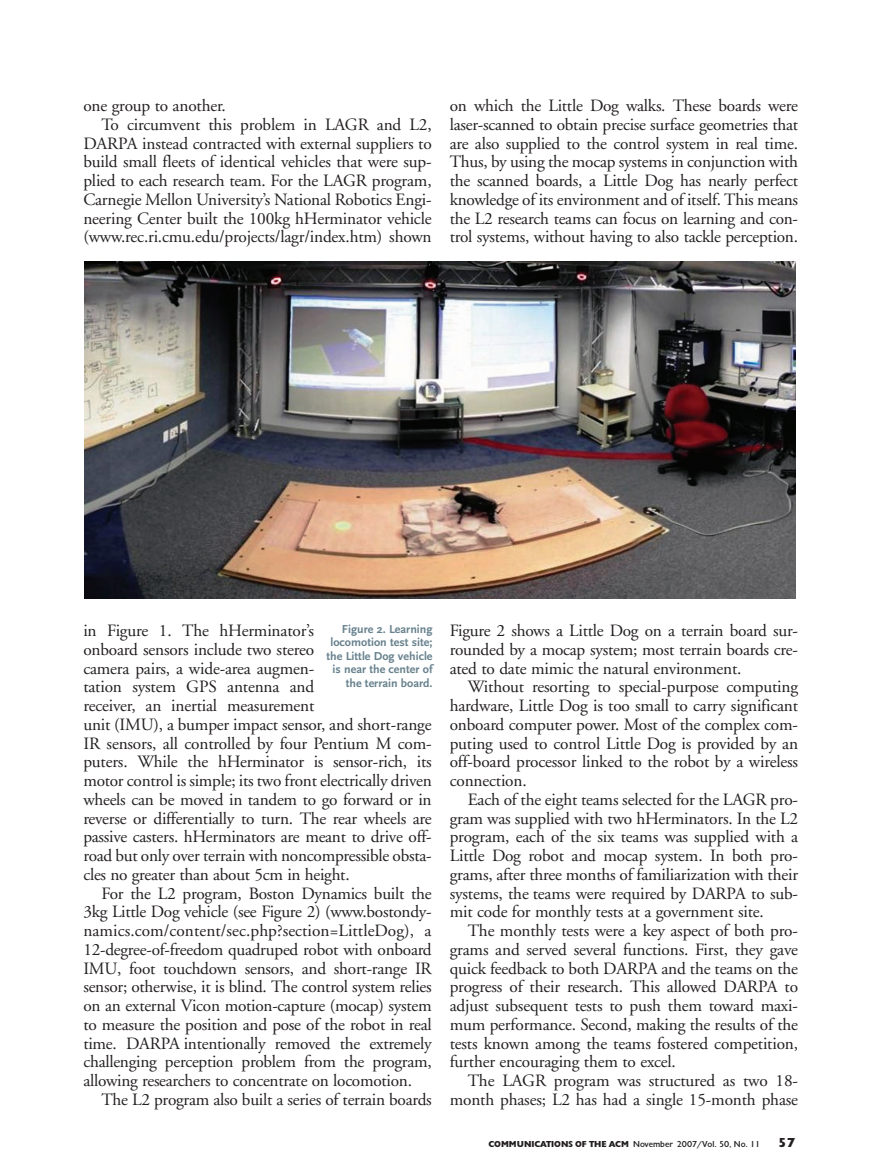
<style>
.page{position:relative;width:879px;height:1174px;background:#fff}
.page>*{position:absolute;margin:0;border:0;box-sizing:border-box;transform-origin:0 0}
.t1{font:17.25px/18.8px "Adobe Garamond";letter-spacing:-.01em;color:#231f20;text-align:justify}
.t2{font:900 13.5px "Gill";color:#231f20}
.t3{font:700 12px/13.5px "Scala Sans";color:#67818d;text-align:right}
.t4{font:9px "Gill";color:#231f20}
.s1{font-weight:900}
</style>
<div class="page">
<img style="left:84px;top:262px;width:711px;height:336px">
<p class="t1" style="left:83px;top:98px;width:144px">one group to another.</p>
<p class="t1" style="left:101px;top:116px;width:332px">To circumvent this problem in LAGR and L2,</p>
<p class="t1" style="left:83px;top:135px;width:350px">DARPA instead contracted with external suppliers to</p>
<p class="t1" style="left:83px;top:154px;width:350px">build small fleets of identical vehicles that were sup-</p>
<p class="t1" style="left:83px;top:173px;width:349px">plied to each research team. For the LAGR program,</p>
<p class="t1" style="left:83px;top:191px;width:349px">Carnegie Mellon University’s National Robotics Engi-</p>
<p class="t1" style="left:83px;top:210px;width:349px">neering Center built the 100kg hHerminator vehicle</p>
<p class="t1" style="left:83px;top:229px;width:350px">(www.rec.ri.cmu.edu/projects/lagr/index.htm) shown</p>
<p class="t1" style="left:449px;top:98px;width:350px">on which the Little Dog walks. These boards were laser-scanned to obtain precise surface geometries that are also supplied to the control system in real time.<br>Thus, by using the mocap systems in conjunction with the scanned boards, a Little Dog has nearly perfect knowledge of its environment and of itself. This means the L2 research teams can focus on learning and con&shy;trol systems, without having to also tackle perception.</p>
<p class="t1" style="left:83px;top:623px;width:350px;text-align:left">in Figure 1. The hHerminator’s<br>onboard sensors include two stereo<br>camera pairs, a wide-area augmen-<br>tation system GPS antenna and<br>receiver, an inertial measurement<br>unit (IMU), a bumper impact sensor, and short-range IR sensors, all controlled by four Pentium M com&shy;puters. While the hHerminator is sensor-rich, its motor control is simple; its two front electrically driven wheels can be moved in tandem to go forward or in reverse or differentially to turn. The rear wheels are passive casters. hHerminators are meant to drive off&shy;road but only over terrain with noncompressible obsta&shy;cles no greater than about 5cm in height.</p>
<p class="t1" style="left:83px;top:885px;width:350px;text-indent:18px">For the L2 program, Boston Dynamics built the 3kg Little Dog vehicle (see Figure 2) (www.bostondy&shy;namics.com/content/sec.php?section=LittleDog), a 12-degree-of-freedom quadruped robot with onboard IMU, foot touchdown sensors, and short-range IR sensor; otherwise, it is blind. The control system relies on an external Vicon motion-capture (mocap) system to measure the position and pose of the robot in real time. DARPA intentionally removed the extremely challenging perception problem from the program, allowing researchers to concentrate on locomotion.</p>
<p class="t1" style="left:101px;top:1091px;width:332px">The L2 program also built a series of terrain boards</p>
<p class="t3" style="left:326px;top:622px;width:107px">Figure 2. Learning locomotion test site; the Little Dog vehicle is near the center of the terrain board.</p>
<p class="t1" style="left:449px;top:623px;width:350px">Figure 2 shows a Little Dog on a terrain board sur&shy;rounded by a mocap system; most terrain boards cre&shy;ated to date mimic the natural environment.</p>
<p class="t1" style="left:449px;top:679px;width:350px;text-indent:18px">Without resorting to special-purpose computing hardware, Little Dog is too small to carry significant onboard computer power. Most of the complex com&shy;puting used to control Little Dog is provided by an off-board processor linked to the robot by a wireless connection.</p>
<p class="t1" style="left:449px;top:791px;width:350px;text-indent:18px">Each of the eight teams selected for the LAGR pro&shy;gram was supplied with two hHerminators. In the L2 program, each of the six teams was supplied with a Little Dog robot and mocap system. In both pro&shy;grams, after three months of familiarization with their systems, the teams were required by DARPA to sub&shy;mit code for monthly tests at a government site.</p>
<p class="t1" style="left:449px;top:923px;width:350px;text-indent:18px">The monthly tests were a key aspect of both pro&shy;grams and served several functions. First, they gave quick feedback to both DARPA and the teams on the progress of their research. This allowed DARPA to adjust subsequent tests to push them toward maxi&shy;mum performance. Second, making the results of the tests known among the teams fostered competition, further encouraging them to excel.</p>
<p class="t1" style="left:449px;top:1073px;width:349px;text-align:right">The LAGR program was structured as two 18- month phases; L2 has had a single 15-month phase</p>
<p class="t4" style="left:488px;top:1141px;width:273px"><span class="s1">COMMUNICATIONS OF THE ACM</span> November 2007/Vol. 50, No. 11</p>
<p class="t2" style="left:777px;top:1138px;width:19px">57</p>
</div>
